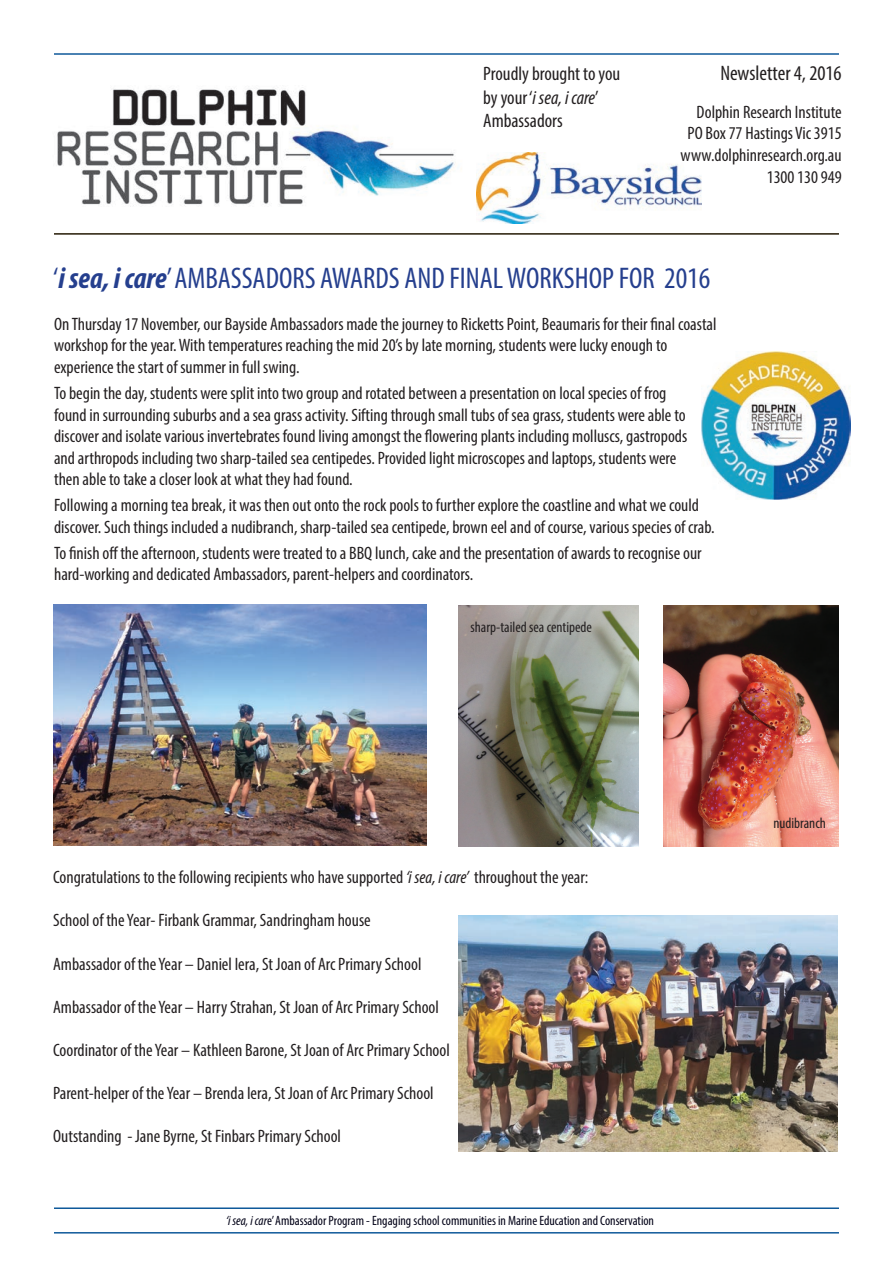
<style>
.page{position:relative;width:893px;height:1263px;background:#fff}
.page>*{position:absolute;margin:0;border:0;box-sizing:border-box;transform-origin:0 0}
.t1{font:condensed 30px "Myriad Pro";color:#253f8e}
.t2{font:condensed 21px "Myriad Pro";color:#231f20}
.t3{font:condensed 19.5px/23.4px "Myriad Pro";color:#231f20}
.t4{font:condensed 18px/21.6px "Myriad Pro";color:#231f20}
.t5{font:condensed 15px "Myriad Pro";color:#231f20}
.t6{font:condensed 13.5px "Myriad Pro";color:#000016}
.s1{font-style:italic}
.s2{font-weight:700;font-style:italic}
</style>
<div class="page">
<hr style="left:54px;top:53px;width:785px;height:2px;background:#0f599a">
<hr style="left:54px;top:233px;width:785px;height:2px;background:#251a05">
<hr style="left:54px;top:1232px;width:785px;height:1px;background:#0f599a">
<hr style="left:54px;top:1207px;width:785px;height:2px;background:#0f599a">
<img style="left:57px;top:88px;width:420px;height:119px">
<img style="left:477px;top:153px;width:225px;height:71px">
<img style="left:701px;top:351px;width:149px;height:149px">
<img style="left:458px;top:915px;width:379px;height:236px">
<img style="left:53px;top:604px;width:373px;height:241px">
<img style="left:458px;top:606px;width:180px;height:240px">
<img style="left:664px;top:606px;width:175px;height:240px">
<p class="t3" style="left:483px;top:62px;width:139px">Proudly brought to you by your ‘<span class="s1">i sea, i care</span>’<br>Ambassadors</p>
<p class="t2" style="left:720px;top:60px;width:123px">Newsletter 4, 2016</p>
<p class="t4" style="left:680px;top:101px;width:163px;text-align:right">Dolphin Research Institute<br>PO Box 77 Hastings Vic 3915 www.dolphinresearch.org.au<br>1300 130 949</p>
<h1 class="t1" style="left:53px;top:259px;width:659px">‘<span class="s2">i sea, i care</span>’ AMBASSADORS AWARDS AND FINAL WORKSHOP FOR 2016</h1>
<p class="t4" style="left:54px;top:313px;width:664px">On Thursday 17 November, our Bayside Ambassadors made the journey to Ricketts Point, Beaumaris for their final coastal workshop for the year. With temperatures reaching the mid 20’s by late morning, students were lucky enough to experience the start of summer in full swing.</p>
<p class="t4" style="left:54px;top:382px;width:635px">To begin the day, students were split into two group and rotated between a presentation on local species of frog found in surrounding suburbs and a sea grass activity. Sifting through small tubs of sea grass, students were able to discover and isolate various invertebrates found living amongst the flowering plants including molluscs, gastropods and arthropods including two sharp-tailed sea centipedes. Provided light microscopes and laptops, students were then able to take a closer look at what they had found.</p>
<p class="t4" style="left:54px;top:494px;width:662px">Following a morning tea break, it was then out onto the rock pools to further explore the coastline and what we could discover. Such things included a nudibranch, sharp-tailed sea centipede, brown eel and of course, various species of crab.</p>
<p class="t4" style="left:54px;top:542px;width:649px">To finish off the afternoon, students were treated to a BBQ lunch, cake and the presentation of awards to recognise our hard-working and dedicated Ambassadors, parent-helpers and coordinators.</p>
<p class="t5" style="left:470px;top:618px;width:123px">sharp-tailed sea centipede</p>
<p class="t4" style="left:53px;top:866px;width:537px">Congratulations to the following recipients who have supported <span class="s1">‘i sea, i care’</span> throughout the year:</p>
<p class="t4" style="left:53px;top:909px;width:319px">School of the Year- Firbank Grammar, Sandringham house</p>
<p class="t4" style="left:53px;top:953px;width:370px">Ambassador of the Year – Daniel Iera, St Joan of Arc Primary School</p>
<p class="t4" style="left:53px;top:996px;width:387px">Ambassador of the Year – Harry Strahan, St Joan of Arc Primary School</p>
<p class="t4" style="left:53px;top:1039px;width:398px">Coordinator of the Year – Kathleen Barone, St Joan of Arc Primary School</p>
<p class="t4" style="left:53px;top:1082px;width:382px">Parent-helper of the Year – Brenda Iera, St Joan of Arc Primary School</p>
<p class="t4" style="left:53px;top:1125px;width:289px">Outstanding - Jane Byrne, St Finbars Primary School</p>
<p class="t6" style="left:226px;top:1212px;width:429px"><span class="s1">‘i sea, i car</span>e’ Ambassador Program - Engaging school communities in Marine Education and Conservation</p>
<p class="t5" style="left:773px;top:814px;width:54px">nudibranch</p>
</div>
